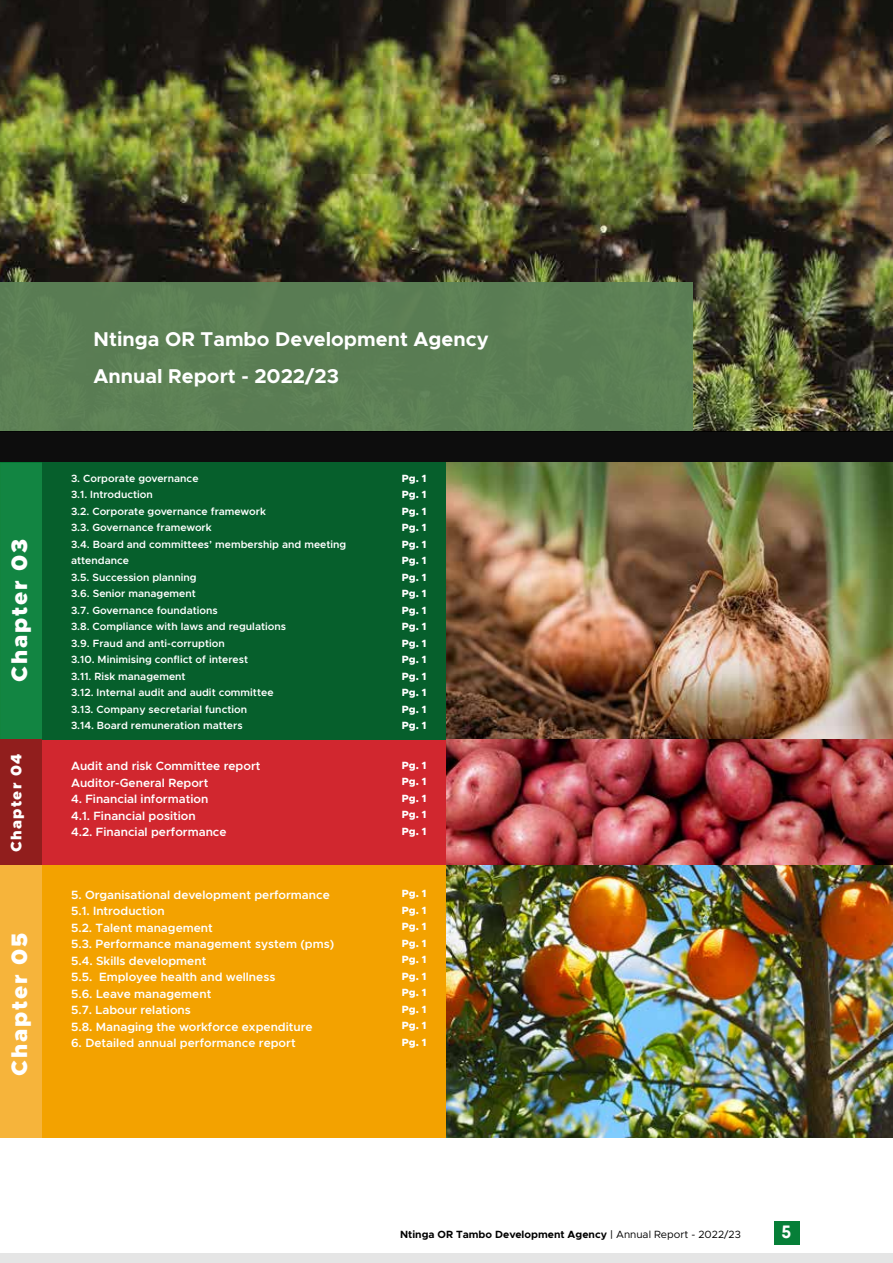
<style>
.page{position:relative;width:893px;height:1263px;background:#fff}
.page>*{position:absolute;margin:0;border:0;box-sizing:border-box;transform-origin:0 0}
.t1{font:900 22.5px "Metropolis";letter-spacing:.08em;color:#fff}
.t2{font:700 20.1px/37.5px "Metropolis";color:#fff}
.t3{font:800 18px "Ageo";color:#fff}
.t4{font:900 15.3px "Metropolis";letter-spacing:.08em;color:#fff}
.t5{font:600 12px/16.5px "Metropolis";color:#fff}
.t6{font:600 10.5px/16.5px "Metropolis";color:#fff}
.t7{font:800 10.5px/16.5px "Metropolis";color:#fff;text-align:justify}
.t8{font:700 10.5px "Metropolis";color:#000}
.s1{font-weight:500}
.s2{font-weight:400}
</style>
<div class="page">
<div style="left:0;top:1253px;width:893px;height:10px;background:#e5e5e5"></div>
<div style="left:774px;top:1221px;width:25px;height:23px;background:#067f38"></div>
<div style="left:0;top:864px;width:43px;height:273px;background:#f6b43b"></div>
<div style="left:43px;top:864px;width:469px;height:273px;background:#f3a200"></div>
<img style="left:0;top:0;width:893px;height:432px">
<div style="left:0;top:282px;width:692px;height:150px;background:#5d8257"></div>
<div style="left:0;top:432px;width:893px;height:31px;background:#0d0d0d"></div>
<div style="left:0;top:462px;width:43px;height:277px;background:#128542"></div>
<div style="left:0;top:739px;width:43px;height:126px;background:#911e1d"></div>
<div style="left:43px;top:739px;width:469px;height:126px;background:#d1272f"></div>
<div style="left:43px;top:462px;width:469px;height:277px;background:#065f2c"></div>
<img style="left:447px;top:865px;width:446px;height:272px">
<img style="left:447px;top:462px;width:446px;height:277px">
<img style="left:447px;top:739px;width:446px;height:126px">
<h1 class="t1" style="left:5px;top:682px;width:144px;rotate:-90deg">Chapter 03</h1>
<h3 class="t4" style="left:6px;top:852px;width:99px;rotate:-90deg">Chapter 04</h3>
<h1 class="t1" style="left:5px;top:1076px;width:145px;rotate:-90deg">Chapter 05</h1>
<h2 class="t2" style="left:94px;top:320px;width:397px">Ntinga OR Tambo Development Agency<br>Annual Report - 2022/23</h2>
<p class="t6" style="left:71px;top:470px;width:277px">3. Corporate governance<br>3.1. Introduction<br>3.2. Corporate governance framework<br>3.3. Governance framework<br>3.4. Board and committees’ membership and meeting attendance<br>3.5. Succession planning<br>3.6. Senior management<br>3.7. Governance foundations<br>3.8. Compliance with laws and regulations<br>3.9. Fraud and anti-corruption<br>3.10. Minimising conflict of interest<br>3.11. Risk management<br>3.12. Internal audit and audit committee<br>3.13. Company secretarial function<br>3.14. Board remuneration matters</p>
<p class="t7" style="left:402px;top:470px;width:26px">Pg. 1<br>Pg. 1<br>Pg. 1<br>Pg. 1<br>Pg. 1<br>Pg. 1<br>Pg. 1<br>Pg. 1<br>Pg. 1<br>Pg. 1<br>Pg. 1<br>Pg. 1<br>Pg. 1<br>Pg. 1<br>Pg. 1<br>Pg. 1</p>
<p class="t5" style="left:71px;top:758px;width:191px">Audit and risk Committee report<br>Auditor-General Report</p>
<p class="t5" style="left:71px;top:791px;width:157px">4. Financial information<br>4.1. Financial position<br>4.2. Financial performance</p>
<p class="t5" style="left:71px;top:886px;width:265px">5. Organisational development performance<br>5.1. Introduction<br>5.2. Talent management<br>5.3. Performance management system (pms)<br>5.4. Skills development<br>5.5. Employee health and wellness<br>5.6. Leave management<br>5.7. Labour relations<br>5.8. Managing the workforce expenditure</p>
<p class="t5" style="left:71px;top:1035px;width:226px">6. Detailed annual performance report</p>
<p class="t7" style="left:402px;top:757px;width:26px">Pg. 1<br>Pg. 1<br>Pg. 1<br>Pg. 1<br>Pg. 1</p>
<p class="t7" style="left:402px;top:885px;width:26px">Pg. 1<br>Pg. 1<br>Pg. 1<br>Pg. 1<br>Pg. 1<br>Pg. 1<br>Pg. 1<br>Pg. 1<br>Pg. 1<br>Pg. 1</p>
<p class="t8" style="left:400px;top:1227px;width:342px">Ntinga OR Tambo Development Agency <span class="s1">|</span> <span class="s2">Annual Report - 2022/23</span></p>
<h3 class="t3" style="left:781px;top:1221px;width:11px">5</h3>
</div>
